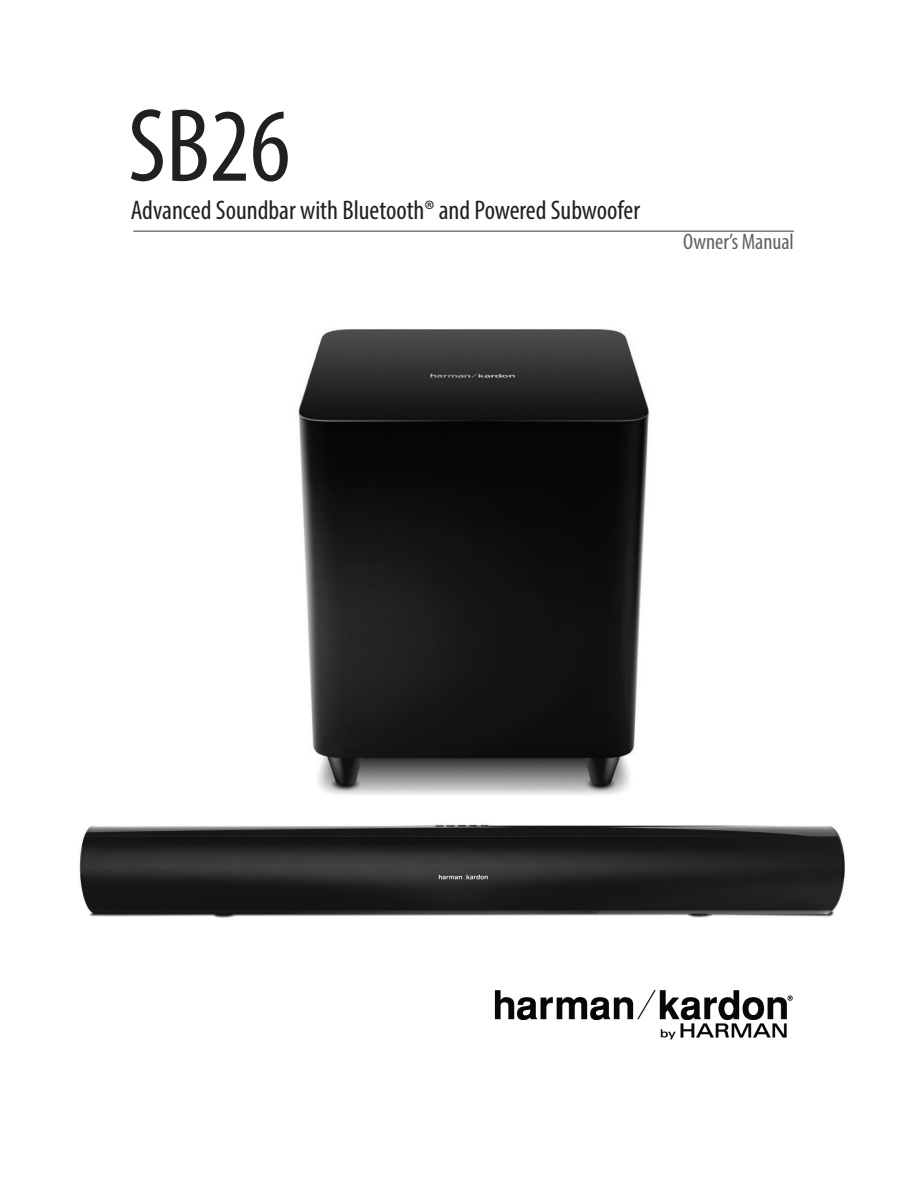
<style>
.page{position:relative;width:918px;height:1188px;background:#fff}
.page>*{position:absolute;margin:0;border:0;box-sizing:border-box;transform-origin:0 0}
.t1{font:condensed 105px "Myriad Pro";color:#231f20}
.t2{font:condensed 27px "Myriad Pro";color:#231f20}
.t3{font:condensed 22.5px "Myriad Pro";color:#606161}
</style>
<div class="page">
<hr style="left:133px;top:231px;width:661px;height:1px;background:#606161">
<img style="left:494px;top:990px;width:299px;height:50px">
<img style="left:79px;top:824px;width:766px;height:94px">
<img style="left:298px;top:329px;width:352px;height:466px">
<h1 class="t1" style="left:128px;top:83px;width:164px">SB26</h1>
<p class="t2" style="left:131px;top:193px;width:511px">Advanced Soundbar with Bluetooth® and Powered Subwoofer</p>
<p class="t3" style="left:683px;top:228px;width:112px">Owner’s Manual</p>
</div>
